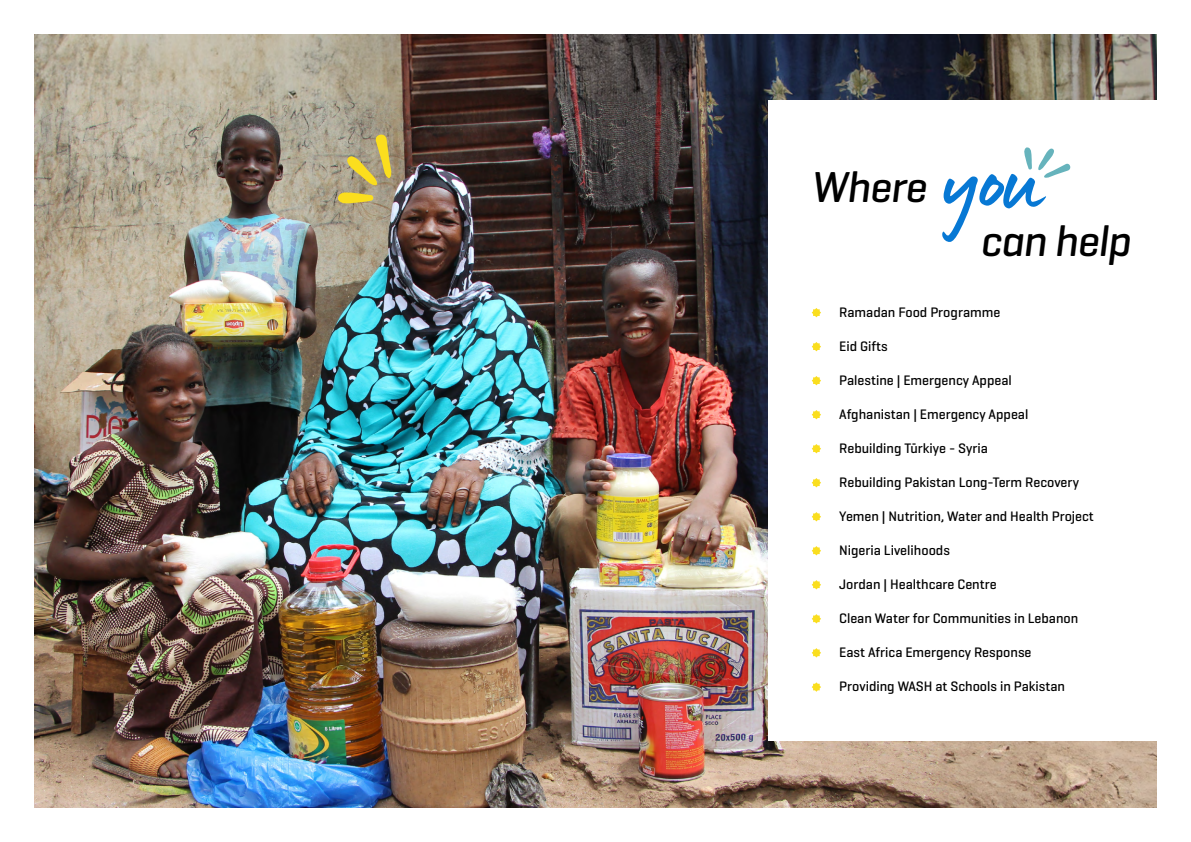
<style>
.page{position:relative;width:1191px;height:842px;background:#fff}
.page>*{position:absolute;margin:0;border:0;box-sizing:border-box;transform-origin:0 0}
.t1{font:92px "Lumios Marker";color:#0778d4}
.t2{font:italic 500 44px "Geogrotesque";letter-spacing:-.02em;color:#000}
.t3{font:500 14px "Geogrotesque";color:#000}
</style>
<div class="page">
<img style="left:34px;top:34px;width:1123px;height:774px">
<div style="left:768px;top:101px;width:394px;height:640px;background:#fff"></div>
<svg style="left:811px;top:308px;width:10px;height:9px"></svg>
<svg style="left:811px;top:342px;width:10px;height:9px"></svg>
<svg style="left:811px;top:376px;width:10px;height:9px"></svg>
<svg style="left:811px;top:410px;width:10px;height:9px"></svg>
<svg style="left:811px;top:444px;width:10px;height:9px"></svg>
<svg style="left:811px;top:478px;width:10px;height:9px"></svg>
<svg style="left:811px;top:512px;width:10px;height:9px"></svg>
<svg style="left:811px;top:546px;width:10px;height:9px"></svg>
<svg style="left:811px;top:580px;width:10px;height:9px"></svg>
<svg style="left:811px;top:614px;width:10px;height:9px"></svg>
<svg style="left:811px;top:648px;width:10px;height:9px"></svg>
<svg style="left:811px;top:682px;width:10px;height:10px"></svg>
<svg style="left:1024px;top:147px;width:8px;height:23px"></svg>
<svg style="left:1038px;top:148px;width:33px;height:30px"></svg>
<svg style="left:337px;top:191px;width:37px;height:14px"></svg>
<svg style="left:346px;top:132px;width:47px;height:53px;background:#baab67"></svg>
<h2 class="t2" style="left:812px;top:160px;width:117px">Where</h2>
<h1 class="t1" style="left:941px;top:120px;width:102px">you</h1>
<h2 class="t2" style="left:981px;top:213px;width:152px">can help</h2>
<p class="t3" style="left:839px;top:303px;width:163px">Ramadan Food Programme</p>
<p class="t3" style="left:839px;top:337px;width:50px">Eid Gifts</p>
<p class="t3" style="left:839px;top:371px;width:174px">Palestine | Emergency Appeal</p>
<p class="t3" style="left:839px;top:405px;width:191px">Afghanistan | Emergency Appeal</p>
<p class="t3" style="left:839px;top:439px;width:150px">Rebuilding Türkiye - Syria</p>
<p class="t3" style="left:839px;top:473px;width:241px">Rebuilding Pakistan Long-Term Recovery</p>
<p class="t3" style="left:839px;top:507px;width:256px">Yemen | Nutrition, Water and Health Project</p>
<p class="t3" style="left:839px;top:541px;width:112px">Nigeria Livelihoods</p>
<p class="t3" style="left:839px;top:575px;width:159px">Jordan | Healthcare Centre</p>
<p class="t3" style="left:839px;top:609px;width:241px">Clean Water for Communities in Lebanon</p>
<p class="t3" style="left:839px;top:643px;width:194px">East Africa Emergency Response</p>
<p class="t3" style="left:839px;top:677px;width:227px">Providing WASH at Schools in Pakistan</p>
</div>
